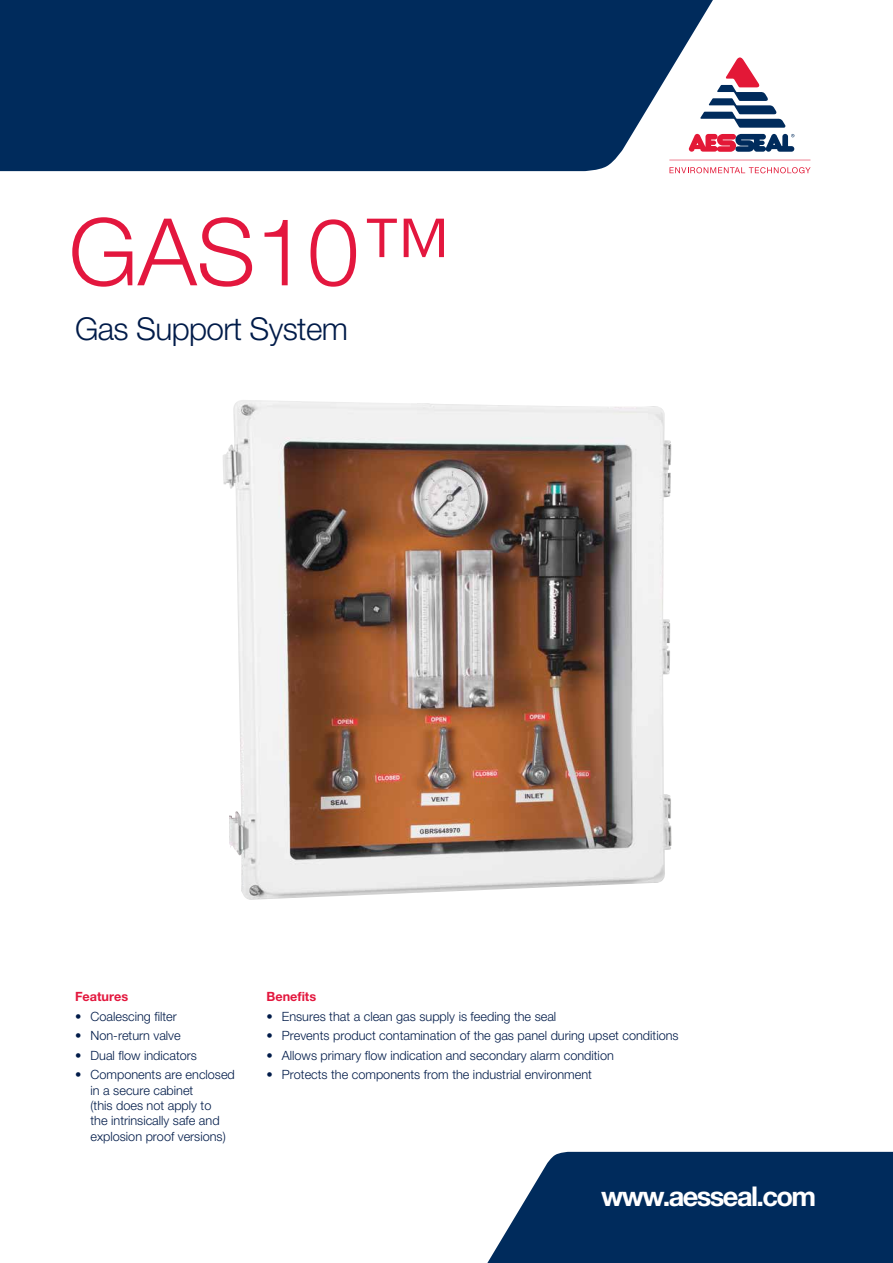
<style>
.page{position:relative;width:893px;height:1263px;background:#fff}
.page>*{position:absolute;margin:0;border:0;box-sizing:border-box;transform-origin:0 0}
.t1{font:300 93.3px "Helvetica Neue LTW1 G";color:#e3173e}
.t2{font:300 31.5px "Helvetica Neue LTW1 G";letter-spacing:-.02em;color:#001b49}
.t3{font:700 27.3px "Helvetica Neue LTW1 G";letter-spacing:-.06em;color:#fff}
.t4{font:300 12.75px/15.3px "Helvetica Neue LTW1 G";color:#001b49}
.t5{font:700 12.75px "Helvetica Neue LTW1 G";color:#e3173e}
</style>
<div class="page">
<svg style="left:487px;top:1152px;width:406px;height:111px;fill:#002b5c"></svg>
<svg style="left:0;top:0;width:811px;height:171px;fill:#002b5c"></svg>
<img style="left:223px;top:411px;width:449px;height:489px">
<svg style="left:669px;top:160px;width:141px;height:1px"></svg>
<svg style="left:689px;top:134px;width:105px;height:18px"></svg>
<svg style="left:700px;top:57px;width:86px;height:71px"></svg>
<svg style="left:669px;top:167px;width:142px;height:6px"></svg>
<h1 class="t1" style="left:69px;top:195px;width:384px">GAS10™</h1>
<h2 class="t2" style="left:75px;top:310px;width:274px">Gas Support System</h2>
<p class="t5" style="left:75px;top:989px;width:55px">Features</p>
<p class="t4" style="left:75px;top:1008px;width:103px">• Coalescing filter</p>
<p class="t4" style="left:75px;top:1028px;width:107px">• Non-return valve</p>
<p class="t4" style="left:75px;top:1048px;width:123px">• Dual flow indicators</p>
<p class="t4" style="left:91px;top:1067px;width:146px;text-indent:-15px">• Components are enclosed in a secure cabinet<br>(this does not apply to<br>the intrinsically safe and explosion proof versions)</p>
<p class="t5" style="left:266px;top:989px;width:51px">Benefits</p>
<p class="t4" style="left:266px;top:1008px;width:291px">• Ensures that a clean gas supply is feeding the seal</p>
<p class="t4" style="left:266px;top:1028px;width:414px">• Prevents product contamination of the gas panel during upset conditions</p>
<p class="t4" style="left:266px;top:1048px;width:349px">• Allows primary flow indication and secondary alarm condition</p>
<p class="t4" style="left:266px;top:1067px;width:327px">• Protects the components from the industrial environment</p>
<h3 class="t3" style="left:601px;top:1179px;width:216px">www.aesseal.com</h3>
</div>
